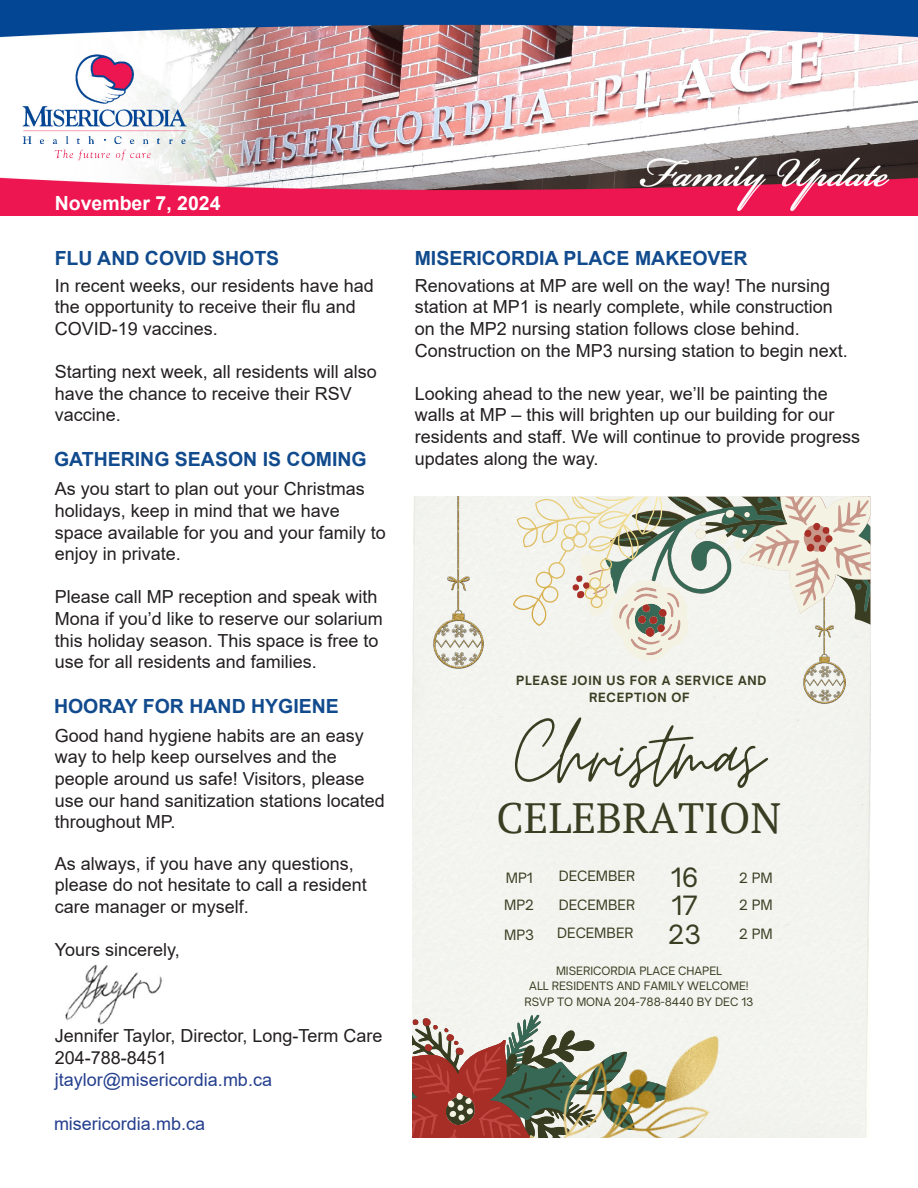
<style>
.page{position:relative;width:918px;height:1188px;background:#fff}
.page>*{position:absolute;margin:0;border:0;box-sizing:border-box;transform-origin:0 0}
.t1{font:99.15px "Moon Time";color:#393e22}
.t2{font:42.3px "PT Serif";color:#393e22}
.t3{font:25.5px "Open Sauce One";color:#393e22}
.t4{font:700 19.5px "Arial";color:#114b8e}
.t5{font:700 19.5px "Arial";color:#fff}
.t6{font:18px/21.6px "Arial";color:#231f20}
.t7{font:18px "Arial";color:#253f8e}
.t8{font:13.65px/29.2px "Open Sauce One";color:#393e22}
.t9{font:700 12.3px/17px "Open Sauce One";letter-spacing:.06em;color:#393e22;text-align:center}
.t10{font:11.1px/15.5px "Open Sauce One";color:#393e22;text-align:center}
</style>
<div class="page">
<img style="left:65px;top:964px;width:97px;height:61px">
<img style="left:0;top:0;width:918px;height:216px">
<div style="left:412px;top:497px;width:458px;height:641px;background:#f3f4ef"></div>
<img style="left:803px;top:664px;width:43px;height:39px">
<svg style="left:581px;top:650px;width:289px;height:14px;fill:#f2f3ef"></svg>
<svg style="left:412px;top:1014px;width:117px;height:124px"></svg>
<img style="left:433px;top:497px;width:50px;height:172px">
<img style="left:529px;top:984px;width:220px;height:154px">
<svg style="left:572px;top:497px;width:298px;height:153px"></svg>
<p class="t5" style="left:55px;top:189px;width:167px">November 7, 2024</p>
<p class="t4" style="left:55px;top:244px;width:226px">FLU AND COVID SHOTS</p>
<p class="t6" style="left:55px;top:275px;width:321px">In recent weeks, our residents have had the opportunity to receive their flu and<br>COVID-19 vaccines.</p>
<p class="t6" style="left:55px;top:361px;width:324px">Starting next week, all residents will also have the chance to receive their RSV vaccine.</p>
<p class="t4" style="left:54px;top:445px;width:314px">GATHERING SEASON IS COMING</p>
<p class="t6" style="left:55px;top:478px;width:333px">As you start to plan out your Christmas holidays, keep in mind that we have space available for you and your family to enjoy in private.</p>
<p class="t6" style="left:55px;top:586px;width:330px">Please call MP reception and speak with Mona if you’d like to reserve our solarium this holiday season. This space is free to use for all residents and families.</p>
<p class="t4" style="left:54px;top:692px;width:286px">HOORAY FOR HAND HYGIENE</p>
<p class="t6" style="left:55px;top:725px;width:332px">Good hand hygiene habits are an easy way to help keep ourselves and the people around us safe! Visitors, please use our hand sanitization stations located throughout MP.</p>
<p class="t6" style="left:55px;top:852px;width:314px">As always, if you have any questions, please do not hesitate to call a resident care manager or myself.</p>
<p class="t6" style="left:55px;top:939px;width:127px">Yours sincerely,</p>
<p class="t6" style="left:55px;top:1025px;width:329px">Jennifer Taylor, Director, Long-Term Care</p>
<p class="t6" style="left:55px;top:1047px;width:114px">204-788-8451</p>
<p class="t7" style="left:55px;top:1067px;width:219px">jtaylor@misericordia.mb.ca</p>
<p class="t7" style="left:54px;top:1112px;width:153px">misericordia.mb.ca</p>
<p class="t4" style="left:415px;top:244px;width:334px">MISERICORDIA PLACE MAKEOVER</p>
<p class="t6" style="left:415px;top:275px;width:435px">Renovations at MP are well on the way! The nursing station at MP1 is nearly complete, while construction on the MP2 nursing station follows close behind.<br>Construction on the MP3 nursing station to begin next.</p>
<p class="t6" style="left:415px;top:383px;width:447px">Looking ahead to the new year, we’ll be painting the walls at MP – this will brighten up our building for our residents and staff. We will continue to provide progress updates along the way.</p>
<p class="t9" style="left:516px;top:671px;width:252px">PLEASE JOIN US FOR A SERVICE AND<br>RECEPTION OF</p>
<p class="t1" style="left:515px;top:698px;width:250px">Christmas</p>
<p class="t2" style="left:497px;top:791px;width:286px">CELEBRATION</p>
<p class="t8" style="left:506px;top:863px;width:28px">MP1</p>
<p class="t3" style="left:671px;top:861px;width:29px">16</p>
<p class="t8" style="left:504px;top:890px;width:32px">MP2<br>MP3</p>
<p class="t8" style="left:559px;top:861px;width:78px">DECEMBER</p>
<p class="t8" style="left:739px;top:863px;width:35px">2 PM</p>
<p class="t8" style="left:559px;top:890px;width:78px">DECEMBER</p>
<p class="t3" style="left:671px;top:889px;width:28px">17</p>
<p class="t8" style="left:739px;top:890px;width:35px">2 PM</p>
<p class="t3" style="left:668px;top:917px;width:35px">23</p>
<p class="t8" style="left:557px;top:918px;width:78px">DECEMBER</p>
<p class="t8" style="left:739px;top:919px;width:35px">2 PM</p>
<p class="t10" style="left:525px;top:962px;width:230px">MISERICORDIA PLACE CHAPEL<br>ALL RESIDENTS AND FAMILY WELCOME!<br>RSVP TO MONA 204-788-8440 BY DEC 13</p>
</div>
